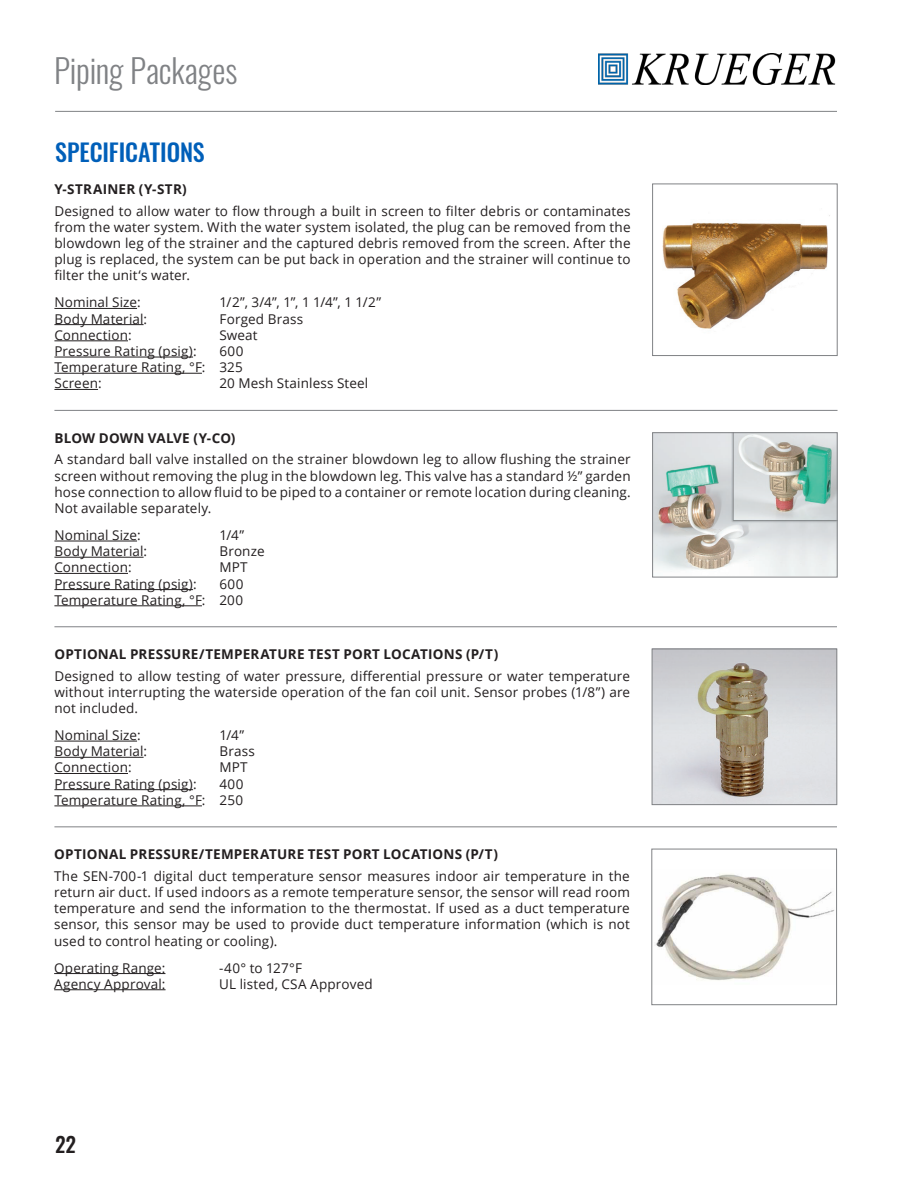
<style>
.page{position:relative;width:918px;height:1188px;background:#fff}
.page>*{position:absolute;margin:0;border:0;box-sizing:border-box;transform-origin:0 0}
.t1{font:300 33px "Oswald";letter-spacing:-.005em;color:#808285}
.SubTitle_-_Demi_Cond{font:500 24px "Oswald";letter-spacing:-.005em;color:#005fb9}
.t2{font:500 21px "Oswald";color:#231f20}
.Normal_Text{font:13.5px/16.2px "Open Sans";letter-spacing:.01em;color:#231f20;text-align:justify}
.Note{font:13.5px "Open Sans";letter-spacing:.01em;color:#231f20}
.FGDC_-_Mini{font:700 13.5px "Open Sans";letter-spacing:.02em;color:#231f20}
</style>
<div class="page">
<img style="left:599px;top:54px;width:237px;height:31px">
<hr style="left:55px;top:111px;width:782px;height:1px;background:#808285">
<hr style="left:54px;top:410px;width:784px;height:1px;background:#808285">
<hr style="left:54px;top:626px;width:783px;height:1px;background:#808285">
<hr style="left:54px;top:541px;width:83px;height:1px;background:#231f20">
<hr style="left:54px;top:557px;width:90px;height:1px;background:#231f20">
<hr style="left:54px;top:573px;width:74px;height:1px;background:#231f20">
<hr style="left:54px;top:589px;width:139px;height:1px;background:#231f20">
<hr style="left:54px;top:605px;width:148px;height:1px;background:#231f20">
<img style="left:654px;top:434px;width:182px;height:141px">
<div style="left:652px;top:432px;width:186px;height:145px;border:1px solid #808285"></div>
<img style="left:662px;top:215px;width:168px;height:114px">
<div style="left:652px;top:184px;width:186px;height:172px;border:1px solid #808285"></div>
<hr style="left:54px;top:308px;width:83px;height:1px;background:#231f20">
<hr style="left:54px;top:324px;width:90px;height:1px;background:#231f20">
<hr style="left:54px;top:340px;width:74px;height:1px;background:#231f20">
<hr style="left:54px;top:357px;width:139px;height:1px;background:#231f20">
<hr style="left:54px;top:373px;width:148px;height:1px;background:#231f20">
<hr style="left:54px;top:389px;width:44px;height:1px;background:#231f20">
<hr style="left:54px;top:741px;width:83px;height:1px;background:#231f20">
<hr style="left:54px;top:757px;width:90px;height:1px;background:#231f20">
<hr style="left:54px;top:773px;width:74px;height:1px;background:#231f20">
<hr style="left:54px;top:789px;width:139px;height:1px;background:#231f20">
<hr style="left:54px;top:806px;width:148px;height:1px;background:#231f20">
<img style="left:654px;top:651px;width:181px;height:152px">
<div style="left:652px;top:649px;width:185px;height:156px;border:1px solid #808285"></div>
<hr style="left:54px;top:973px;width:111px;height:1px;background:#231f20">
<hr style="left:54px;top:989px;width:112px;height:1px;background:#231f20">
<img style="left:656px;top:874px;width:179px;height:107px">
<div style="left:652px;top:849px;width:185px;height:156px;border:1px solid #808285"></div>
<hr style="left:54px;top:826px;width:783px;height:1px;background:#808285">
<h1 class="t1" style="left:54px;top:49px;width:185px">Piping Packages</h1>
<p class="SubTitle_-_Demi_Cond" style="left:55px;top:135px;width:151px">SPECIFICATIONS</p>
<p class="FGDC_-_Mini" style="left:54px;top:180px;width:134px">Y-STRAINER (Y-STR)</p>
<p class="Normal_Text" style="left:54px;top:202px;width:578px">Designed to allow water to flow through a built in screen to filter debris or contaminates from the water system. With the water system isolated, the plug can be removed from the blowdown leg of the strainer and the captured debris removed from the screen. After the plug is replaced, the system can be put back in operation and the strainer will continue to filter the unit‘s water.</p>
<p class="Normal_Text" style="left:54px;top:294px;width:88px">Nominal Size:</p>
<p class="Normal_Text" style="left:219px;top:294px;width:163px">1/2”, 3/4”, 1”, 1 1/4”, 1 1/2”</p>
<p class="Normal_Text" style="left:54px;top:310px;width:94px">Body Material:</p>
<p class="Normal_Text" style="left:219px;top:310px;width:85px">Forged Brass</p>
<p class="Normal_Text" style="left:54px;top:326px;width:79px">Connection:</p>
<p class="Normal_Text" style="left:219px;top:326px;width:40px">Sweat</p>
<p class="Normal_Text" style="left:54px;top:343px;width:144px">Pressure Rating (psig):</p>
<p class="Normal_Text" style="left:219px;top:343px;width:25px">600</p>
<p class="Normal_Text" style="left:54px;top:359px;width:190px">Temperature Rating, °F: 325</p>
<p class="Normal_Text" style="left:54px;top:375px;width:49px">Screen:</p>
<p class="Normal_Text" style="left:219px;top:375px;width:150px">20 Mesh Stainless Steel</p>
<p class="FGDC_-_Mini" style="left:54px;top:428px;width:183px">BLOW DOWN VALVE (Y-CO)</p>
<p class="Normal_Text" style="left:54px;top:451px;width:578px">A standard ball valve installed on the strainer blowdown leg to allow flushing the strainer screen without removing the plug in the blowdown leg. This valve has a standard ½” garden hose connection to allow fluid to be piped to a container or remote location during cleaning.<br>Not available separately.</p>
<p class="Normal_Text" style="left:54px;top:527px;width:88px">Nominal Size:</p>
<p class="Normal_Text" style="left:219px;top:527px;width:26px">1/4”</p>
<p class="Normal_Text" style="left:54px;top:543px;width:94px">Body Material:</p>
<p class="Normal_Text" style="left:219px;top:543px;width:47px">Bronze</p>
<p class="Normal_Text" style="left:54px;top:559px;width:79px">Connection:</p>
<p class="Normal_Text" style="left:219px;top:559px;width:30px">MPT</p>
<p class="Normal_Text" style="left:54px;top:575px;width:144px">Pressure Rating (psig):</p>
<p class="Normal_Text" style="left:219px;top:575px;width:25px">600</p>
<p class="Normal_Text" style="left:54px;top:591px;width:190px">Temperature Rating, °F: 200</p>
<p class="FGDC_-_Mini" style="left:54px;top:645px;width:445px">OPTIONAL PRESSURE/TEMPERATURE TEST PORT LOCATIONS (P/T)</p>
<p class="Normal_Text" style="left:54px;top:667px;width:577px">Designed to allow testing of water pressure, differential pressure or water temperature without interrupting the waterside operation of the fan coil unit. Sensor probes (1/8”) are not included.</p>
<p class="Note" style="left:54px;top:726px;width:88px">Nominal Size:</p>
<p class="Note" style="left:219px;top:726px;width:26px">1/4”</p>
<p class="Note" style="left:54px;top:742px;width:94px">Body Material:</p>
<p class="Note" style="left:219px;top:742px;width:37px">Brass</p>
<p class="Note" style="left:54px;top:758px;width:79px">Connection:</p>
<p class="Note" style="left:219px;top:758px;width:30px">MPT</p>
<p class="Note" style="left:54px;top:775px;width:144px">Pressure Rating (psig):</p>
<p class="Note" style="left:219px;top:775px;width:26px">400</p>
<p class="Note" style="left:54px;top:791px;width:190px">Temperature Rating, °F: 250</p>
<p class="FGDC_-_Mini" style="left:54px;top:845px;width:445px">OPTIONAL PRESSURE/TEMPERATURE TEST PORT LOCATIONS (P/T)</p>
<p class="Normal_Text" style="left:54px;top:867px;width:577px">The SEN-700-1 digital duct temperature sensor measures indoor air temperature in the return air duct. If used indoors as a remote temperature sensor, the sensor will read room temperature and send the information to the thermostat. If used as a duct temperature sensor, this sensor may be used to provide duct temperature information (which is not used to control heating or cooling).</p>
<p class="Note" style="left:54px;top:958px;width:113px">Operating Range:</p>
<p class="Note" style="left:219px;top:958px;width:84px">-40° to 127°F</p>
<p class="Note" style="left:54px;top:975px;width:113px">Agency Approval:</p>
<p class="Note" style="left:219px;top:975px;width:155px">UL listed, CSA Approved</p>
<h3 class="t2" style="left:55px;top:1130px;width:22px">22</h3>
</div>
